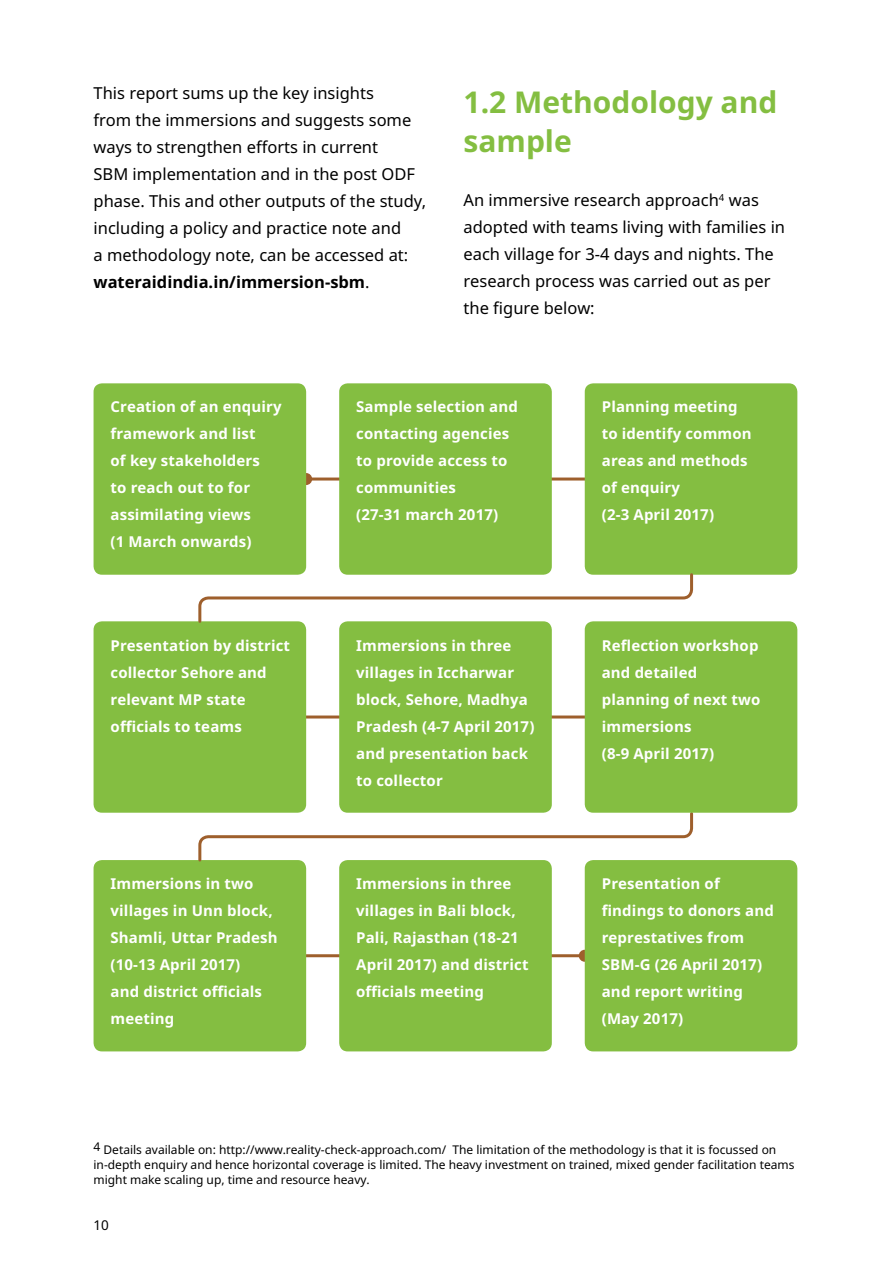
<style>
.page{position:relative;width:893px;height:1263px;background:#fff}
.page>*{position:absolute;margin:0;border:0;box-sizing:border-box;transform-origin:0 0}
.t1{font:700 30px/39px "Noto Sans";color:#84be41}
.t2{font:16.5px/27px "Noto Sans";color:#000}
.t3{font:700 15px/27px "Noto Sans";letter-spacing:.01em;color:#fff}
.t4{font:13.5px "Noto Sans";color:#000}
.t5{font:12px/15px "Noto Sans";color:#000}
.s1{font-weight:700}
</style>
<div class="page">
<hr style="left:306px;top:477px;width:285px;height:3px;background:#9e5f2c">
<svg style="left:300px;top:473px;width:12px;height:12px"></svg>
<hr style="left:306px;top:715px;width:285px;height:3px;background:#9e5f2c">
<hr style="left:306px;top:954px;width:279px;height:3px;background:#9e5f2c">
<svg style="left:579px;top:950px;width:12px;height:12px"></svg>
<div style="left:94px;top:383px;width:212px;height:192px;background:#84be41;border-radius:9px"></div>
<div style="left:339px;top:383px;width:213px;height:192px;background:#84be41;border-radius:9px"></div>
<div style="left:585px;top:383px;width:212px;height:192px;background:#84be41;border-radius:9px"></div>
<div style="left:339px;top:621px;width:213px;height:192px;background:#84be41;border-radius:9px"></div>
<div style="left:94px;top:860px;width:212px;height:191px;background:#84be41;border-radius:9px"></div>
<div style="left:339px;top:860px;width:213px;height:191px;background:#84be41;border-radius:9px"></div>
<div style="left:585px;top:860px;width:212px;height:191px;background:#84be41;border-radius:9px"></div>
<div style="left:94px;top:621px;width:212px;height:192px;background:#84be41;border-radius:9px"></div>
<svg style="left:197px;top:572px;width:498px;height:52px"></svg>
<svg style="left:197px;top:810px;width:498px;height:53px"></svg>
<div style="left:585px;top:621px;width:212px;height:192px;background:#84be41;border-radius:9px"></div>
<p class="t2" style="left:94px;top:79px;width:334px">This report sums up the key insights<br>from the immersions and suggests some ways to strengthen efforts in current<br>SBM implementation and in the post ODF phase. This and other outputs of the study, including a policy and practice note and<br>a methodology note, can be accessed at: <span class="s1">wateraidindia.in/immersion-sbm</span>.</p>
<h1 class="t1" style="left:463px;top:82px;width:315px">1.2 Methodology and sample</h1>
<p class="t2" style="left:463px;top:186px;width:323px">An immersive research approach<sup>4</sup> was adopted with teams living with families in each village for 3-4 days and nights. The research process was carried out as per the figure below:</p>
<p class="t3" style="left:111px;top:392px;width:173px">Creation of an enquiry framework and list<br>of key stakeholders<br>to reach out to for assimilating views<br>(1 March onwards)</p>
<p class="t3" style="left:111px;top:632px;width:181px">Presentation by district collector Sehore and relevant MP state officials to teams</p>
<p class="t3" style="left:356px;top:392px;width:163px">Sample selection and contacting agencies to provide access to communities<br>(27-31 march 2017)</p>
<p class="t3" style="left:602px;top:392px;width:151px">Planning meeting to identify common areas and methods of enquiry<br>(2-3 April 2017)</p>
<p class="t3" style="left:356px;top:632px;width:180px">Immersions in three villages in Iccharwar block, Sehore, Madhya<br>Pradesh (4-7 April 2017) and presentation back to collector</p>
<p class="t3" style="left:602px;top:632px;width:160px">Reflection workshop and detailed planning of next two immersions<br>(8-9 April 2017)</p>
<p class="t3" style="left:111px;top:870px;width:169px">Immersions in two villages in Unn block,<br>Shamli, Uttar Pradesh (10-13 April 2017)<br>and district officials meeting</p>
<p class="t3" style="left:356px;top:870px;width:174px">Immersions in three villages in Bali block,<br>Pali, Rajasthan (18-21<br>April 2017) and district officials meeting</p>
<p class="t3" style="left:602px;top:870px;width:174px">Presentation of findings to donors and represtatives from<br>SBM-G (26 April 2017) and report writing (May 2017)</p>
<p class="t5" style="left:94px;top:1142px;width:702px">4 Details available on: http://www.reality-check-approach.com/ The limitation of the methodology is that it is focussed on in-depth enquiry and hence horizontal coverage is limited. The heavy investment on trained, mixed gender facilitation teams might make scaling up, time and resource heavy.</p>
<p class="t4" style="left:94px;top:1216px;width:17px">10</p>
</div>
